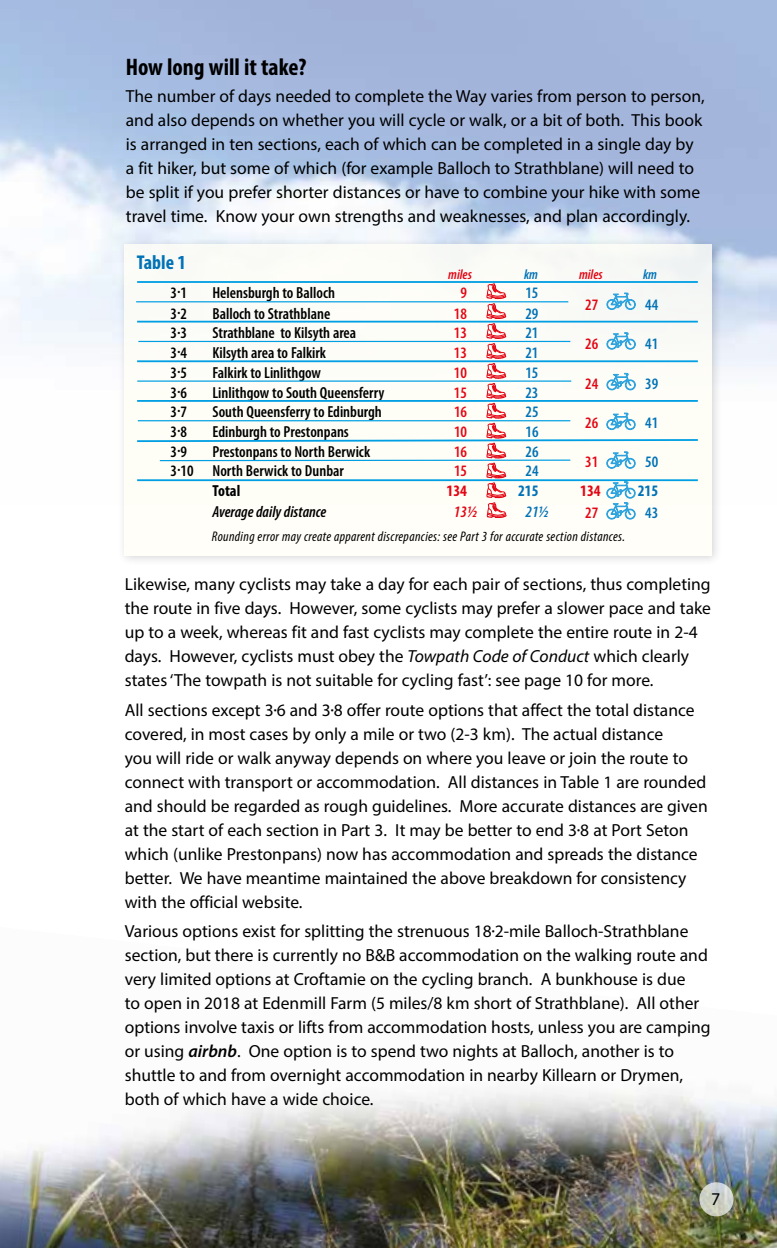
<style>
.page{position:relative;width:777px;height:1248px;background:#fff}
.page>*{position:absolute;margin:0;border:0;box-sizing:border-box;transform-origin:0 0}
.t1{font:700 condensed 24px "Myriad Pro";color:#000}
.t2{font:700 condensed 20px "Myriad Pro";color:#0072b6}
.t3{font:18px "Myriad Pro";color:#000}
.t4{font:17.6px/24px "Myriad Pro";color:#000}
.t5{font:600 condensed 16px "Myriad Pro";color:#000}
.t6{font:600 condensed 16px "Myriad Pro";color:#0072b6}
.t7{font:600 condensed 16px "Myriad Pro";color:#e30613}
.t8{font:italic 600 condensed 16px "Myriad Pro";color:#000}
.t9{font:700 condensed 16px "Myriad Pro";color:#e30613}
.t10{font:700 condensed 16px "Myriad Pro";color:#0072b6}
.t11{font:700 condensed 16px "Myriad Pro";color:#000}
.t12{font:italic 600 condensed 16px "Myriad Pro";color:#e30613}
.t13{font:italic 600 condensed 16px "Myriad Pro";color:#0072b6}
.t14{font:italic condensed 14px "Myriad Pro";letter-spacing:.025em;color:#000}
.t15{font:italic 600 condensed 14px "Myriad Pro";color:#e30613}
.t16{font:italic 600 condensed 14px "Myriad Pro";color:#0072b6}
.s1{font-style:italic}
.s2{font-weight:700}
.s3{font-weight:600;font-style:italic}
</style>
<div class="page">
<img style="left:0;top:1090px;width:777px;height:157px">
<div style="left:117px;top:237px;width:606px;height:329px;background:#000;opacity:.2"></div>
<div style="left:124px;top:244px;width:587px;height:311px;background:#fffef7"></div>
<hr style="left:137px;top:281px;width:561px;height:2px;background:#009fe3">
<svg style="left:136px;top:283px;width:563px;height:237px"></svg>
<svg style="left:699px;top:1182px;width:34px;height:34px"></svg>
<h1 class="t1" style="left:126px;top:52px;width:182px">How long will it take?</h1>
<p class="t4" style="left:126px;top:83px;width:580px">The number of days needed to complete the Way varies from person to person, and also depends on whether you will cycle or walk, or a bit of both. This book is arranged in ten sections, each of which can be completed in a single day by a fit hiker, but some of which (for example Balloch to Strathblane) will need to be split if you prefer shorter distances or have to combine your hike with some travel time. Know your own strengths and weaknesses, and plan accordingly.</p>
<p class="t2" style="left:137px;top:250px;width:51px">Table 1</p>
<p class="t15" style="left:448px;top:267px;width:25px">miles</p>
<p class="t16" style="left:524px;top:267px;width:15px">km</p>
<p class="t5" style="left:170px;top:283px;width:18px">3.1</p>
<p class="t5" style="left:212px;top:283px;width:124px">Helensburgh to Balloch</p>
<p class="t7" style="left:460px;top:283px;width:8px">9</p>
<p class="t6" style="left:525px;top:283px;width:15px">15</p>
<p class="t5" style="left:170px;top:305px;width:18px">3.2</p>
<p class="t5" style="left:212px;top:305px;width:119px">Balloch to Strathblane</p>
<p class="t7" style="left:454px;top:305px;width:15px">18</p>
<p class="t6" style="left:525px;top:305px;width:15px">29</p>
<p class="t5" style="left:170px;top:324px;width:18px">3.3</p>
<p class="t5" style="left:212px;top:324px;width:145px">Strathblane to Kilsyth area</p>
<p class="t7" style="left:454px;top:324px;width:15px">13</p>
<p class="t6" style="left:525px;top:324px;width:15px">21</p>
<p class="t5" style="left:170px;top:344px;width:18px">3.4</p>
<p class="t5" style="left:212px;top:344px;width:115px">Kilsyth area to Falkirk</p>
<p class="t7" style="left:454px;top:344px;width:15px">13</p>
<p class="t6" style="left:525px;top:344px;width:15px">21</p>
<p class="t5" style="left:170px;top:364px;width:18px">3.5</p>
<p class="t5" style="left:212px;top:364px;width:110px">Falkirk to Linlithgow</p>
<p class="t7" style="left:454px;top:364px;width:15px">10</p>
<p class="t6" style="left:525px;top:364px;width:15px">15</p>
<p class="t5" style="left:170px;top:383px;width:18px">3.6</p>
<p class="t5" style="left:212px;top:383px;width:173px">Linlithgow to South Queensferry</p>
<p class="t7" style="left:454px;top:383px;width:15px">15</p>
<p class="t6" style="left:525px;top:383px;width:15px">23</p>
<p class="t5" style="left:171px;top:403px;width:18px">3.7</p>
<p class="t5" style="left:212px;top:403px;width:171px">South Queensferry to Edinburgh</p>
<p class="t7" style="left:454px;top:403px;width:15px">16</p>
<p class="t6" style="left:525px;top:403px;width:15px">25</p>
<p class="t5" style="left:171px;top:423px;width:18px">3.8</p>
<p class="t5" style="left:212px;top:423px;width:138px">Edinburgh to Prestonpans</p>
<p class="t7" style="left:454px;top:423px;width:15px">10</p>
<p class="t6" style="left:525px;top:423px;width:15px">16</p>
<p class="t5" style="left:171px;top:442px;width:18px">3.9</p>
<p class="t5" style="left:212px;top:442px;width:159px">Prestonpans to North Berwick</p>
<p class="t7" style="left:454px;top:442px;width:15px">16</p>
<p class="t6" style="left:525px;top:442px;width:15px">26</p>
<p class="t5" style="left:171px;top:462px;width:175px">3.10 North Berwick to Dunbar</p>
<p class="t7" style="left:454px;top:462px;width:15px">15</p>
<p class="t6" style="left:525px;top:462px;width:15px">24</p>
<p class="t11" style="left:212px;top:480px;width:29px">Total</p>
<p class="t9" style="left:446px;top:480px;width:22px">134</p>
<p class="t10" style="left:518px;top:480px;width:22px">215</p>
<p class="t8" style="left:212px;top:503px;width:115px">Average daily distance</p>
<p class="t12" style="left:454px;top:503px;width:25px">13½</p>
<p class="t13" style="left:525px;top:503px;width:25px">21½</p>
<p class="t15" style="left:579px;top:267px;width:25px">miles</p>
<p class="t16" style="left:643px;top:267px;width:15px">km</p>
<p class="t7" style="left:585px;top:295px;width:15px">27</p>
<p class="t6" style="left:645px;top:295px;width:15px">44</p>
<p class="t7" style="left:585px;top:335px;width:15px">26</p>
<p class="t6" style="left:645px;top:335px;width:15px">41</p>
<p class="t7" style="left:585px;top:374px;width:15px">24</p>
<p class="t6" style="left:645px;top:374px;width:15px">39</p>
<p class="t7" style="left:585px;top:414px;width:15px">26</p>
<p class="t6" style="left:645px;top:414px;width:15px">41</p>
<p class="t7" style="left:585px;top:452px;width:15px">31</p>
<p class="t6" style="left:645px;top:452px;width:15px">50</p>
<p class="t9" style="left:580px;top:481px;width:22px">134</p>
<p class="t10" style="left:638px;top:481px;width:22px">215</p>
<p class="t7" style="left:585px;top:504px;width:15px">27</p>
<p class="t6" style="left:645px;top:504px;width:15px">43</p>
<p class="t14" style="left:212px;top:528px;width:415px">Rounding error may create apparent discrepancies: see Part 3 for accurate section distances.</p>
<p class="t4" style="left:125px;top:571px;width:588px">Likewise, many cyclists may take a day for each pair of sections, thus completing the route in five days. However, some cyclists may prefer a slower pace and take up to a week, whereas fit and fast cyclists may complete the entire route in 2-4 days. However, cyclists must obey the <span class="s1">Towpath Code of Conduct</span> which clearly states ‘The towpath is not suitable for cycling fast’: see page 10 for more.</p>
<p class="t4" style="left:125px;top:697px;width:584px">All sections except 3<span class="s2">.</span>6 and 3<span class="s2">.</span>8 offer route options that affect the total distance covered, in most cases by only a mile or two (2-3 km). The actual distance<br>you will ride or walk anyway depends on where you leave or join the route to connect with transport or accommodation. All distances in Table 1 are rounded and should be regarded as rough guidelines. More accurate distances are given at the start of each section in Part 3. It may be better to end 3<span class="s2">.</span>8 at Port Seton which (unlike Prestonpans) now has accommodation and spreads the distance better. We have meantime maintained the above breakdown for consistency with the official website.</p>
<p class="t4" style="left:125px;top:919px;width:587px">Various options exist for splitting the strenuous 18<span class="s2">.</span>2-mile Balloch-Strathblane section, but there is currently no B&amp;B accommodation on the walking route and very limited options at Croftamie on the cycling branch. A bunkhouse is due<br>to open in 2018 at Edenmill Farm (5 miles/8 km short of Strathblane). All other options involve taxis or lifts from accommodation hosts, unless you are camping or using <span class="s3">airbnb</span>. One option is to spend two nights at Balloch, another is to shuttle to and from overnight accommodation in nearby Killearn or Drymen, both of which have a wide choice.</p>
<p class="t3" style="left:711px;top:1187px;width:11px">7</p>
</div>
